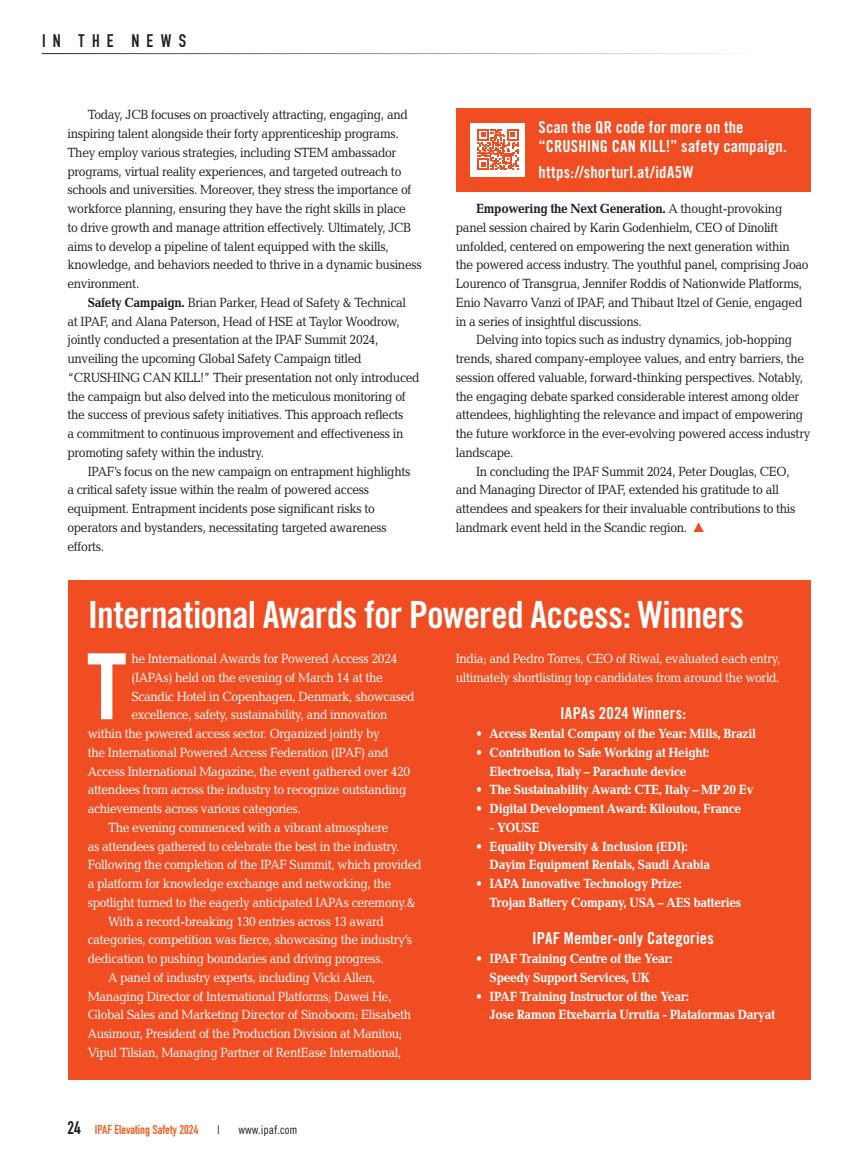
<style>
.page{position:relative;width:851px;height:1161px;background:#fff}
.page>*{position:absolute;margin:0;border:0;box-sizing:border-box;transform-origin:0 0}
.t1{font:700 91.35px "Trade Gothic LT Std";color:#fff;scale:.9 1}
.t2{font:37.5px "Trade Gothic LT Std Bd Cn 20";letter-spacing:-.02em;color:#fff}
.t3{font:18px "DIN Engschrift Std";letter-spacing:.405em;color:#231f20}
.t4{font:16.5px/18.8px "Trade Gothic LT Std Bd Cn 20";letter-spacing:.01em;color:#fff}
.t5{font:13.5px/18.8px "Candida Std";letter-spacing:-.03em;color:#231f20;scale:.9 1}
.t6{font:13.5px/18.8px "Candida Std";letter-spacing:-.03em;color:#fff;scale:.9 1}
.t7{font:700 13.5px/18.8px "Candida Std";letter-spacing:-.03em;color:#fff;scale:.9 1}
.t8{font:12.75px "DIN Engschrift Std";color:#f26021}
.t9{font:12px "Trade Gothic LT Std Cn 18";color:#231f20}
.s1{font-weight:700}
.s2{font-size:18px;color:#231f20}
</style>
<div class="page">
<div style="left:68px;top:581px;width:742px;height:499px;background:#f04d22"></div>
<div style="left:456px;top:108px;width:354px;height:83px;background:#f04d22"></div>
<div style="left:471px;top:123px;width:54px;height:54px;background:#fff"></div>
<svg style="left:477px;top:129px;width:41px;height:41px"></svg>
<h3 class="t3" style="left:42px;top:30px;width:146px">IN THE NEWS</h3>
<p class="t5" style="left:67px;top:105px;width:395px;text-indent:20px">Today, JCB focuses on proactively attracting, engaging, and inspiring talent alongside their forty apprenticeship programs.<br>They employ various strategies, including STEM ambassador programs, virtual reality experiences, and targeted outreach to schools and universities. Moreover, they stress the importance of workforce planning, ensuring they have the right skills in place<br>to drive growth and manage attrition effectively. Ultimately, JCB aims to develop a pipeline of talent equipped with the skills, knowledge, and behaviors needed to thrive in a dynamic business environment.</p>
<p class="t5" style="left:67px;top:293px;width:392px;text-indent:20px"><span class="s1">Safety Campaign.</span> Brian Parker, Head of Safety &amp; Technical at IPAF, and Alana Paterson, Head of HSE at Taylor Woodrow, jointly conducted a presentation at the IPAF Summit 2024, unveiling the upcoming Global Safety Campaign titled “CRUSHING CAN KILL!” Their presentation not only introduced the campaign but also delved into the meticulous monitoring of the success of previous safety initiatives. This approach reflects<br>a commitment to continuous improvement and effectiveness in promoting safety within the industry.</p>
<p class="t5" style="left:67px;top:462px;width:382px;text-indent:20px">IPAF’s focus on the new campaign on entrapment highlights a critical safety issue within the realm of powered access equipment. Entrapment incidents pose significant risks to operators and bystanders, necessitating targeted awareness efforts.</p>
<p class="t4" style="left:538px;top:118px;width:250px">Scan the QR code for more on the “CRUSHING CAN KILL!” safety campaign.</p>
<p class="t4" style="left:538px;top:162px;width:157px">https://shorturl.at/idA5W</p>
<p class="t5" style="left:456px;top:199px;width:393px;text-indent:20px"><span class="s1">Empowering the Next Generation.</span> A thought-provoking panel session chaired by Karin Godenhielm, CEO of Dinolift unfolded, centered on empowering the next generation within the powered access industry. The youthful panel, comprising Joao Lourenco of Transgrua, Jennifer Roddis of Nationwide Platforms, Enio Navarro Vanzi of IPAF, and Thibaut Itzel of Genie, engaged in a series of insightful discussions.</p>
<p class="t5" style="left:476px;top:330px;width:352px">Delving into topics such as industry dynamics, job-hopping</p>
<p class="t5" style="left:456px;top:349px;width:388px">trends, shared company-employee values, and entry barriers, the</p>
<p class="t5" style="left:456px;top:368px;width:387px">session offered valuable, forward-thinking perspectives. Notably,</p>
<p class="t5" style="left:456px;top:387px;width:383px">the engaging debate sparked considerable interest among older</p>
<p class="t5" style="left:456px;top:405px;width:387px">attendees, highlighting the relevance and impact of empowering</p>
<p class="t5" style="left:456px;top:424px;width:395px">the future workforce in the ever-evolving powered access industry</p>
<p class="t5" style="left:456px;top:443px;width:66px">landscape.</p>
<p class="t5" style="left:476px;top:462px;width:350px">In concluding the IPAF Summit 2024, Peter Douglas, CEO,</p>
<p class="t5" style="left:456px;top:480px;width:360px">and Managing Director of IPAF, extended his gratitude to all</p>
<p class="t5" style="left:456px;top:499px;width:379px">attendees and speakers for their invaluable contributions to this</p>
<p class="t5" style="left:456px;top:518px;width:258px">landmark event held in the Scandic region.</p>
<h2 class="t2" style="left:88px;top:592px;width:658px">International Awards for Powered Access: Winners</h2>
<h1 class="t1" style="left:86px;top:631px;width:47px">T</h1>
<p class="t6" style="left:131px;top:649px;width:297px">he International Awards for Powered Access 2024</p>
<p class="t6" style="left:456px;top:649px;width:362px">India; and Pedro Torres, CEO of Riwal, evaluated each entry, ultimately shortlisting top candidates from around the world.</p>
<p class="t4" style="left:560px;top:704px;width:127px">IAPAs 2024 Winners:</p>
<p class="t7" style="left:476px;top:724px;width:312px">• Access Rental Company of the Year: Mills, Brazil</p>
<p class="t7" style="left:489px;top:743px;width:246px;text-indent:-14px">• Contribution to Safe Working at Height:<br>Electroelsa, Italy – Parachute device</p>
<p class="t7" style="left:476px;top:780px;width:309px">• The Sustainability Award: CTE, Italy – MP 20 Ev</p>
<p class="t7" style="left:476px;top:799px;width:296px">• Digital Development Award: Kiloutou, France</p>
<p class="t7" style="left:489px;top:818px;width:57px">- YOUSE</p>
<p class="t7" style="left:489px;top:837px;width:247px;text-indent:-13px">• Equality Diversity &amp; Inclusion (EDI):<br>Dayim Equipment Rentals, Saudi Arabia</p>
<p class="t7" style="left:489px;top:874px;width:281px;text-indent:-13px">• IAPA Innovative Technology Prize:<br>Trojan Battery Company, USA – AES batteries</p>
<p class="t4" style="left:532px;top:929px;width:183px">IPAF Member-only Categories</p>
<p class="t7" style="left:489px;top:949px;width:205px;text-indent:-14px">• IPAF Training Centre of the Year:<br>Speedy Support Services, UK</p>
<p class="t7" style="left:489px;top:987px;width:319px;text-indent:-13px">• IPAF Training Instructor of the Year:<br>Jose Ramon Etxebarria Urrutia - Plataformas Daryat</p>
<p class="t6" style="left:131px;top:668px;width:281px">(IAPAs) held on the evening of March 14 at the</p>
<p class="t6" style="left:131px;top:687px;width:316px">Scandic Hotel in Copenhagen, Denmark, showcased</p>
<p class="t6" style="left:131px;top:705px;width:286px">excellence, safety, sustainability, and innovation</p>
<p class="t6" style="left:88px;top:724px;width:326px">within the powered access sector. Organized jointly by</p>
<p class="t6" style="left:88px;top:743px;width:336px">the International Powered Access Federation (IPAF) and</p>
<p class="t6" style="left:88px;top:762px;width:360px">Access International Magazine, the event gathered over 420</p>
<p class="t6" style="left:88px;top:780px;width:355px">attendees from across the industry to recognize outstanding</p>
<p class="t6" style="left:88px;top:799px;width:238px">achievements across various categories.</p>
<p class="t6" style="left:108px;top:818px;width:313px">The evening commenced with a vibrant atmosphere</p>
<p class="t6" style="left:88px;top:837px;width:348px">as attendees gathered to celebrate the best in the industry.</p>
<p class="t6" style="left:88px;top:855px;width:372px">Following the completion of the IPAF Summit, which provided</p>
<p class="t6" style="left:88px;top:874px;width:338px">a platform for knowledge exchange and networking, the</p>
<p class="t6" style="left:88px;top:893px;width:366px">spotlight turned to the eagerly anticipated IAPAs ceremony.&amp;</p>
<p class="t6" style="left:108px;top:912px;width:308px">With a record-breaking 130 entries across 13 award</p>
<p class="t6" style="left:88px;top:930px;width:362px">categories, competition was fierce, showcasing the industry’s</p>
<p class="t6" style="left:88px;top:949px;width:330px">dedication to pushing boundaries and driving progress.</p>
<p class="t6" style="left:108px;top:968px;width:299px">A panel of industry experts, including Vicki Allen,</p>
<p class="t6" style="left:88px;top:987px;width:339px">Managing Director of International Platforms; Dawei He,</p>
<p class="t6" style="left:88px;top:1005px;width:361px">Global Sales and Marketing Director of Sinoboom; Elisabeth</p>
<p class="t6" style="left:88px;top:1024px;width:351px">Ausimour, President of the Production Division at Manitou;</p>
<p class="t6" style="left:88px;top:1043px;width:350px">Vipul Tilsian, Managing Partner of RentEase International,</p>
<p class="t8" style="left:68px;top:1122px;width:132px"><span class="s2">24</span> IPAF Elevating Safety 2024</p>
<p class="t9" style="left:217px;top:1123px;width:4px">|</p>
<p class="t9" style="left:238px;top:1123px;width:60px">www.ipaf.com</p>
</div>
